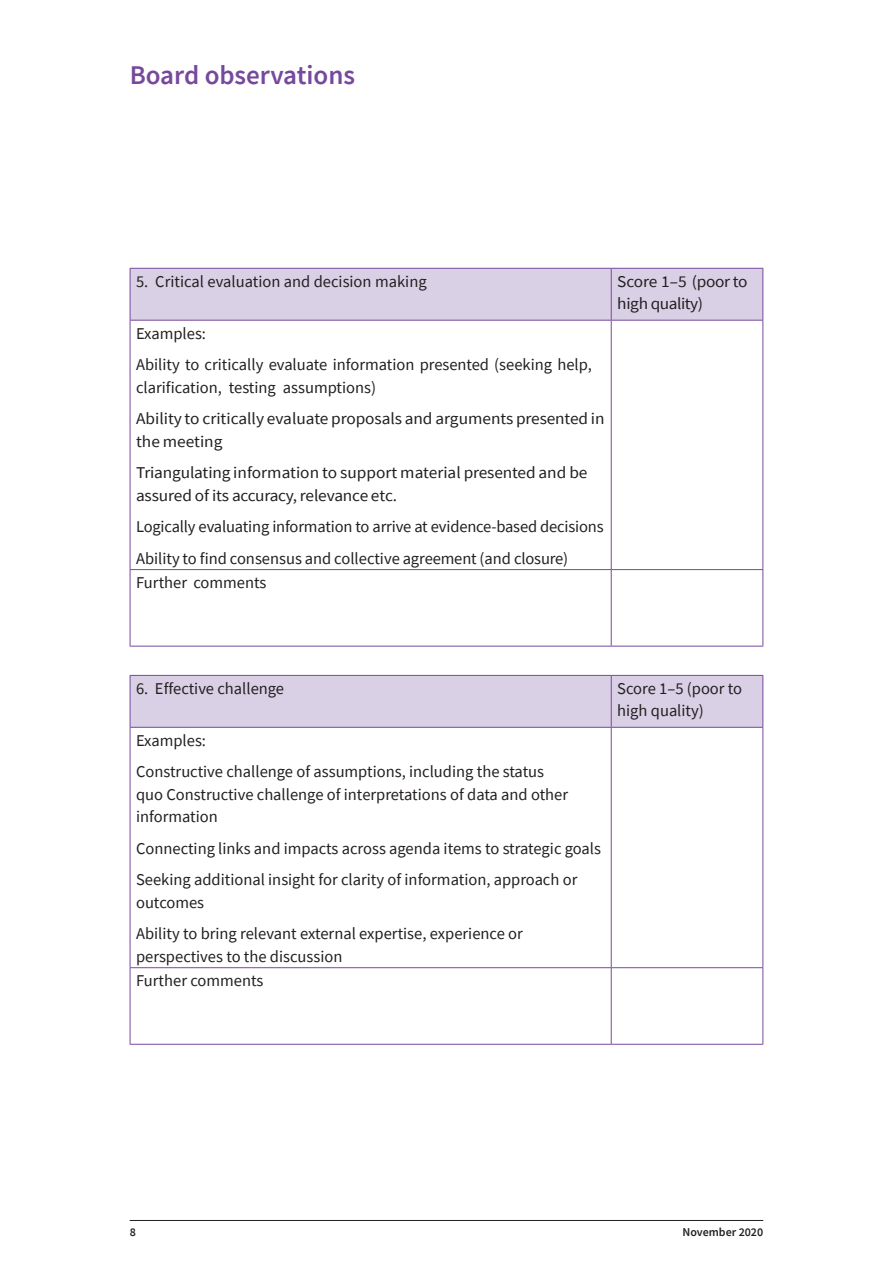
<style>
.page{position:relative;width:893px;height:1263px;background:#fff}
.page>*{position:absolute;margin:0;border:0;box-sizing:border-box;transform-origin:0 0}
.t1{font:600 27px "Source Sans Pro";color:#77499d}
.t2{font:16.5px/31.5px "Source Sans Pro";color:#231f20}
.t3{font:16.5px/31.5px "Source Sans Pro";color:#231f20;scale:1.05 1}
.t4{font:16.5px/22.5px "Source Sans Pro";letter-spacing:-.02em;color:#231f20;scale:1.05 1}
.t5{font:600 12px "Source Sans Pro";color:#231f20}
</style>
<div class="page">
<hr style="left:130px;top:1220px;width:633px;height:1px;background:#231f20">
<div style="left:131px;top:269px;width:631px;height:51px;background:#d9d0e6"></div>
<hr style="left:130px;top:268px;width:481px;height:1px;background:#77499d">
<hr style="left:130px;top:269px;width:1px;height:51px;background:#77499d">
<hr style="left:611px;top:268px;width:152px;height:1px;background:#77499d">
<hr style="left:611px;top:269px;width:1px;height:51px;background:#77499d">
<hr style="left:762px;top:269px;width:1px;height:51px;background:#77499d">
<hr style="left:130px;top:320px;width:481px;height:1px;background:#77499d">
<hr style="left:130px;top:321px;width:1px;height:248px;background:#77499d">
<hr style="left:611px;top:320px;width:152px;height:1px;background:#77499d">
<hr style="left:611px;top:321px;width:1px;height:248px;background:#77499d">
<hr style="left:762px;top:321px;width:1px;height:248px;background:#77499d">
<hr style="left:130px;top:569px;width:481px;height:1px;background:#77499d">
<hr style="left:130px;top:570px;width:1px;height:76px;background:#77499d">
<hr style="left:611px;top:569px;width:152px;height:1px;background:#77499d">
<hr style="left:611px;top:570px;width:1px;height:76px;background:#77499d">
<hr style="left:762px;top:570px;width:1px;height:76px;background:#77499d">
<hr style="left:130px;top:646px;width:481px;height:1px;background:#77499d">
<hr style="left:611px;top:646px;width:152px;height:1px;background:#77499d">
<div style="left:131px;top:676px;width:631px;height:51px;background:#d9d0e6"></div>
<hr style="left:130px;top:675px;width:481px;height:1px;background:#77499d">
<hr style="left:130px;top:676px;width:1px;height:51px;background:#77499d">
<hr style="left:611px;top:675px;width:152px;height:1px;background:#77499d">
<hr style="left:611px;top:676px;width:1px;height:51px;background:#77499d">
<hr style="left:762px;top:676px;width:1px;height:51px;background:#77499d">
<hr style="left:130px;top:727px;width:481px;height:1px;background:#77499d">
<hr style="left:130px;top:728px;width:1px;height:239px;background:#77499d">
<hr style="left:611px;top:727px;width:152px;height:1px;background:#77499d">
<hr style="left:611px;top:728px;width:1px;height:239px;background:#77499d">
<hr style="left:762px;top:728px;width:1px;height:239px;background:#77499d">
<hr style="left:130px;top:967px;width:481px;height:1px;background:#77499d">
<hr style="left:130px;top:968px;width:1px;height:76px;background:#77499d">
<hr style="left:611px;top:967px;width:152px;height:1px;background:#77499d">
<hr style="left:611px;top:968px;width:1px;height:76px;background:#77499d">
<hr style="left:762px;top:968px;width:1px;height:76px;background:#77499d">
<hr style="left:130px;top:1044px;width:481px;height:1px;background:#77499d">
<hr style="left:611px;top:1044px;width:152px;height:1px;background:#77499d">
<h1 class="t1" style="left:130px;top:57px;width:227px">Board observations</h1>
<p class="t2" style="left:136px;top:265px;width:292px">5. Critical evaluation and decision making</p>
<p class="t4" style="left:617px;top:270px;width:125px">Score 1–5 (poor to high quality)</p>
<p class="t2" style="left:136px;top:317px;width:457px">Examples:<br>Ability to critically evaluate information presented (seeking help,</p>
<p class="t2" style="left:136px;top:371px;width:470px">clarification, testing assumptions)<br>Ability to critically evaluate proposals and arguments presented in</p>
<p class="t3" style="left:136px;top:425px;width:431px">the meeting<br>Triangulating information to support material presented and be</p>
<p class="t3" style="left:136px;top:479px;width:447px">assured of its accuracy, relevance etc.<br>Logically evaluating information to arrive at evidence-based decisions<br>Ability to find consensus and collective agreement (and closure)</p>
<p class="t2" style="left:136px;top:567px;width:132px">Further comments</p>
<p class="t2" style="left:136px;top:672px;width:150px">6. Effective challenge</p>
<p class="t2" style="left:617px;top:677px;width:126px;line-height:22.5px">Score 1–5 (poor to high quality)</p>
<p class="t2" style="left:136px;top:724px;width:410px">Examples:<br>Constructive challenge of assumptions, including the status</p>
<p class="t2" style="left:136px;top:783px;width:434px;line-height:22.5px">quo Constructive challenge of interpretations of data and other information</p>
<p class="t2" style="left:136px;top:832px;width:466px">Connecting links and impacts across agenda items to strategic goals<br>Seeking additional insight for clarity of information, approach or</p>
<p class="t2" style="left:136px;top:886px;width:388px">outcomes<br>Ability to bring relevant external expertise, experience or</p>
<p class="t2" style="left:136px;top:944px;width:208px;line-height:24.3px">perspectives to the discussion<br>Further comments</p>
<p class="t5" style="left:130px;top:1224px;width:8px">8</p>
<p class="t5" style="left:682px;top:1224px;width:82px">November 2020</p>
</div>
